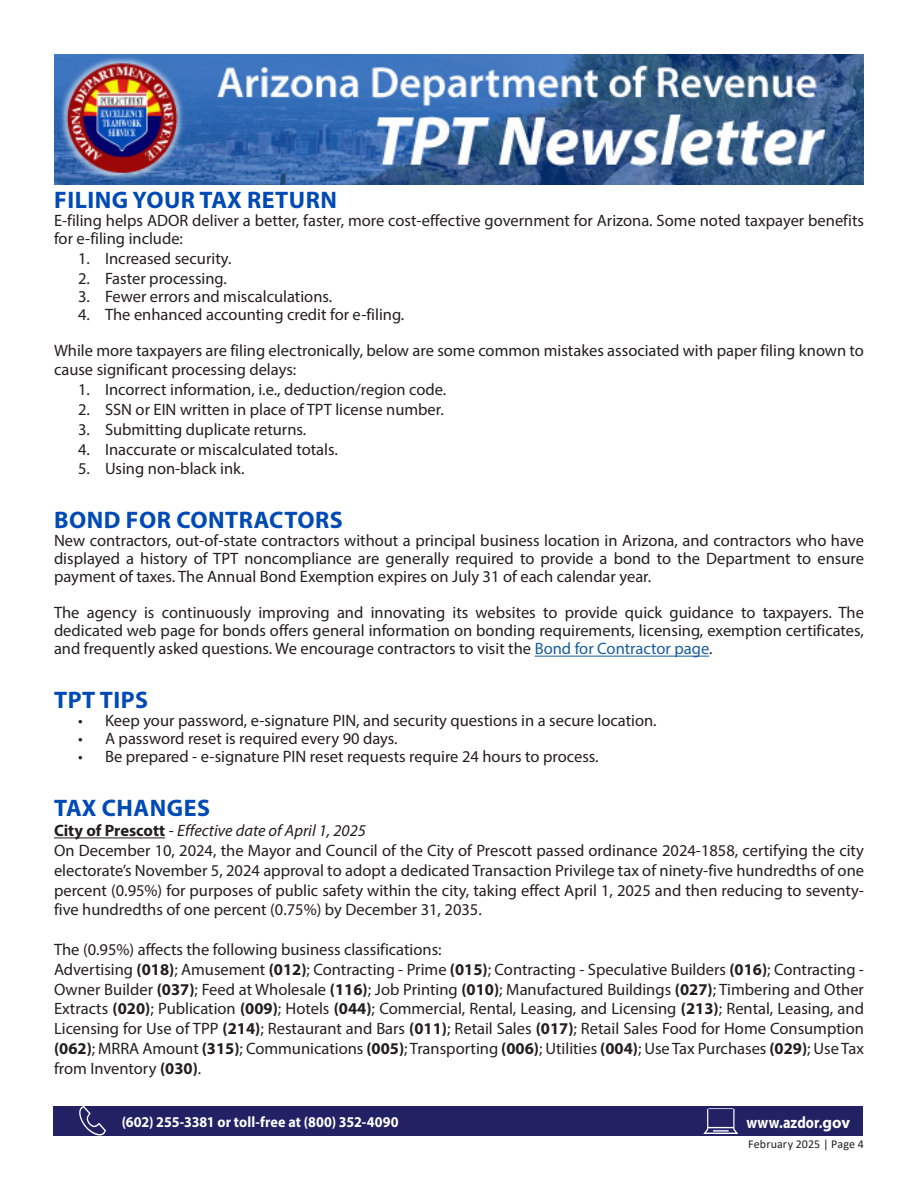
<style>
.page{position:relative;width:918px;height:1188px;background:#fff}
.page>*{position:absolute;margin:0;border:0;box-sizing:border-box;transform-origin:0 0}
.Subheader{font:700 24px "Myriad Pro";letter-spacing:.02em;color:#004ab5}
.Subheader-2{font:16.5px/19.8px "Myriad Pro";color:#231f20;text-align:justify}
.t1{font:italic 16.5px "Myriad Pro";color:#231f20}
.t2{font:700 16.5px "Myriad Pro";letter-spacing:.005em;color:#fff;scale:.86 1}
.t3{font:700 15px "Myriad Pro";letter-spacing:.005em;color:#fff;scale:.94 1}
.t4{font:12px "Calibri";letter-spacing:.01em;color:#231f20}
.s1{color:#175d9e}
.s2{font-weight:700;font-style:normal}
.s3{font-style:normal}
.s4{font-weight:700}
</style>
<div class="page">
<img style="left:54px;top:54px;width:810px;height:131px">
<div style="left:53px;top:1106px;width:810px;height:30px;background:#222163"></div>
<svg style="left:703px;top:1108px;width:35px;height:26px"></svg>
<svg style="left:79px;top:1106px;width:27px;height:29px"></svg>
<hr style="left:535px;top:656px;width:174px;height:1px;background:#175d9e">
<hr style="left:54px;top:838px;width:111px;height:1px;background:#231f20">
<p class="Subheader" style="left:54px;top:184px;width:284px">FILING YOUR TAX RETURN</p>
<p class="Subheader-2" style="left:54px;top:211px;width:811px;line-height:18px">E-filing helps ADOR deliver a better, faster, more cost-effective government for Arizona. Some noted taxpayer benefits for e-filing include:</p>
<p class="Subheader-2" style="left:78px;top:248px;width:155px">1. Increased security.</p>
<p class="Subheader-2" style="left:78px;top:268px;width:151px">2. Faster processing.</p>
<p class="Subheader-2" style="left:78px;top:286px;width:256px">3. Fewer errors and miscalculations.</p>
<p class="Subheader-2" style="left:78px;top:304px;width:328px">4. The enhanced accounting credit for e-filing.</p>
<p class="Subheader-2" style="left:54px;top:340px;width:812px">While more taxpayers are filing electronically, below are some common mistakes associated with paper filing known to cause significant processing delays:</p>
<p class="Subheader-2" style="left:78px;top:380px;width:370px">1. Incorrect information, i.e., deduction/region code.</p>
<p class="Subheader-2" style="left:78px;top:399px;width:367px">2. SSN or EIN written in place of TPT license number.</p>
<p class="Subheader-2" style="left:78px;top:419px;width:230px">3. Submitting duplicate returns.</p>
<p class="Subheader-2" style="left:78px;top:439px;width:261px">4. Inaccurate or miscalculated totals.</p>
<p class="Subheader-2" style="left:78px;top:459px;width:168px">5. Using non-black ink.</p>
<p class="Subheader" style="left:54px;top:505px;width:290px">BOND FOR CONTRACTORS</p>
<p class="Subheader-2" style="left:54px;top:532px;width:811px;line-height:18px">New contractors, out-of-state contractors without a principal business location in Arizona, and contractors who have displayed a history of TPT noncompliance are generally required to provide a bond to the Department to ensure payment of taxes. The Annual Bond Exemption expires on July 31 of each calendar year.</p>
<p class="Subheader-2" style="left:54px;top:604px;width:812px;line-height:18px">The agency is continuously improving and innovating its websites to provide quick guidance to taxpayers. The dedicated web page for bonds offers general information on bonding requirements, licensing, exemption certificates, and frequently asked questions. We encourage contractors to visit the <span class="s1">Bond for Contractor page</span>.</p>
<p class="Subheader" style="left:54px;top:685px;width:95px">TPT TIPS</p>
<p class="Subheader-2" style="left:78px;top:711px;width:580px">• Keep your password, e-signature PIN, and security questions in a secure location.</p>
<p class="Subheader-2" style="left:78px;top:729px;width:321px">• A password reset is required every 90 days.</p>
<p class="Subheader-2" style="left:78px;top:747px;width:522px">• Be prepared - e-signature PIN reset requests require 24 hours to process.</p>
<p class="Subheader" style="left:54px;top:793px;width:157px">TAX CHANGES</p>
<p class="t1" style="left:54px;top:821px;width:313px"><span class="s2">City of Prescott</span> <span class="s3">-</span> Effective date of April 1, 2025</p>
<p class="Subheader-2" style="left:54px;top:840px;width:812px">On December 10, 2024, the Mayor and Council of the City of Prescott passed ordinance 2024-1858, certifying the city electorate’s November 5, 2024 approval to adopt a dedicated Transaction Privilege tax of ninety-five hundredths of one percent (0.95%) for purposes of public safety within the city, taking effect April 1, 2025 and then reducing to seventy&shy;five hundredths of one percent (0.75%) by December 31, 2035.</p>
<p class="Subheader-2" style="left:54px;top:939px;width:389px">The (0.95%) affects the following business classifications:</p>
<p class="Subheader-2" style="left:54px;top:959px;width:811px">Advertising <span class="s4">(018)</span>; Amusement <span class="s4">(012)</span>; Contracting - Prime <span class="s4">(015)</span>; Contracting - Speculative Builders <span class="s4">(016)</span>; Contracting - Owner Builder <span class="s4">(037)</span>; Feed at Wholesale <span class="s4">(116)</span>; Job Printing <span class="s4">(010)</span>; Manufactured Buildings <span class="s4">(027)</span>; Timbering and Other Extracts <span class="s4">(020)</span>; Publication <span class="s4">(009)</span>; Hotels <span class="s4">(044)</span>; Commercial, Rental, Leasing, and Licensing <span class="s4">(213)</span>; Rental, Leasing, and Licensing for Use of TPP <span class="s4">(214)</span>; Restaurant and Bars <span class="s4">(011)</span>; Retail Sales <span class="s4">(017)</span>; Retail Sales Food for Home Consumption <span class="s4">(062)</span>; MRRA Amount <span class="s4">(315)</span>; Communications <span class="s4">(005)</span>; Transporting <span class="s4">(006)</span>; Utilities <span class="s4">(004)</span>; Use Tax Purchases <span class="s4">(029)</span>; Use Tax from Inventory <span class="s4">(030)</span>.</p>
<p class="t3" style="left:122px;top:1112px;width:296px">(602) 255-3381 or toll-free at (800) 352-4090</p>
<p class="t2" style="left:746px;top:1112px;width:122px">www.azdor.gov</p>
<p class="t4" style="left:748px;top:1135px;width:117px">February 2025 | Page 4</p>
</div>
